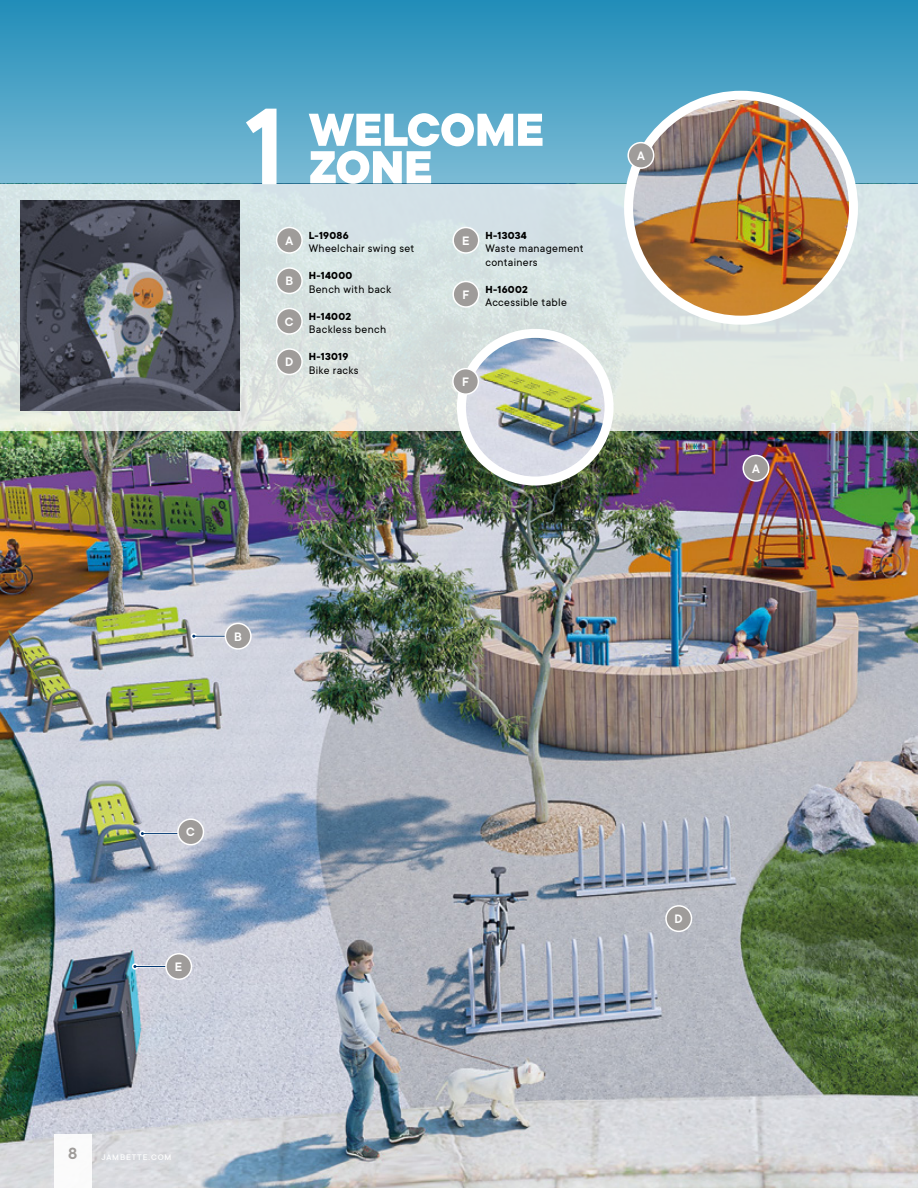
<style>
.page{position:relative;width:918px;height:1188px;background:#fff}
.page>*{position:absolute;margin:0;border:0;box-sizing:border-box;transform-origin:0 0}
.t1{font:600 120px "TT Commons";color:#fff}
.t2{font:800 51px "TT Commons";letter-spacing:-.015em;color:#fff}
.t3{font:600 18px "TT Commons";color:#9f9c9a}
.t4{font:600 13.5px "TT Commons";color:#fff}
.t5{font:12px/13.5px "TT Commons";letter-spacing:.025em;color:#000}
.t6{font:700 11.25px "TT Commons";letter-spacing:.025em;color:#000}
.t7{font:500 9px "TT Commons";letter-spacing:.1em;color:#fff}
</style>
<div class="page">
<img style="left:0;top:446px;width:918px;height:742px">
<svg style="left:0;top:0;width:918px;height:446px;background:#4c9ebd"></svg>
<div style="left:54px;top:1135px;width:38px;height:53px;background:#fff"></div>
<svg style="left:0;top:184px;width:918px;height:246px;background:#d9e3e2"></svg>
<div style="left:277px;top:227px;width:25px;height:26px;background:#9f9c9a;border-radius:50%"></div>
<div style="left:276px;top:227px;width:27px;height:27px;border:2px solid #fff;border-radius:50%"></div>
<div style="left:277px;top:268px;width:25px;height:25px;background:#9f9c9a;border-radius:50%"></div>
<div style="left:276px;top:267px;width:27px;height:27px;border:2px solid #fff;border-radius:50%"></div>
<div style="left:277px;top:308px;width:25px;height:26px;background:#9f9c9a;border-radius:50%"></div>
<div style="left:276px;top:308px;width:27px;height:27px;border:2px solid #fff;border-radius:50%"></div>
<div style="left:277px;top:349px;width:25px;height:25px;background:#9f9c9a;border-radius:50%"></div>
<div style="left:276px;top:348px;width:27px;height:27px;border:2px solid #fff;border-radius:50%"></div>
<div style="left:453px;top:227px;width:26px;height:26px;background:#9f9c9a;border-radius:50%"></div>
<div style="left:452px;top:227px;width:27px;height:27px;border:2px solid #fff;border-radius:50%"></div>
<div style="left:453px;top:281px;width:26px;height:26px;background:#9f9c9a;border-radius:50%"></div>
<div style="left:452px;top:281px;width:27px;height:27px;border:2px solid #fff;border-radius:50%"></div>
<div style="left:743px;top:455px;width:26px;height:26px;background:#9f9c9a;border-radius:50%"></div>
<div style="left:742px;top:455px;width:28px;height:27px;border:2px solid #fff;border-radius:50%"></div>
<div style="left:666px;top:906px;width:26px;height:25px;background:#9f9c9a;border-radius:50%"></div>
<div style="left:665px;top:905px;width:27px;height:27px;border:2px solid #fff;border-radius:50%"></div>
<img style="left:629px;top:95px;width:224px;height:225px;border-radius:112px">
<div style="left:624px;top:91px;width:234px;height:234px;border:9px solid #fff;border-radius:50%"></div>
<img style="left:461px;top:333px;width:148px;height:148px;border-radius:74px">
<div style="left:457px;top:329px;width:157px;height:157px;border:9px solid #fff;border-radius:50%"></div>
<div style="left:628px;top:143px;width:26px;height:25px;background:#9f9c9a;border-radius:50%"></div>
<div style="left:627px;top:142px;width:27px;height:27px;border:2px solid #fff;border-radius:50%"></div>
<div style="left:453px;top:369px;width:25px;height:25px;background:#9f9c9a;border-radius:50%"></div>
<div style="left:452px;top:368px;width:27px;height:27px;border:2px solid #fff;border-radius:50%"></div>
<img style="left:20px;top:201px;width:219px;height:210px">
<hr style="left:135px;top:965px;width:36px;height:3px;background:#fff">
<svg style="left:132px;top:963px;width:6px;height:7px"></svg>
<hr style="left:135px;top:966px;width:36px;height:1px;background:#003671">
<hr style="left:142px;top:832px;width:36px;height:3px;background:#fff">
<svg style="left:139px;top:830px;width:7px;height:7px"></svg>
<hr style="left:142px;top:833px;width:37px;height:1px;background:#003671">
<hr style="left:194px;top:635px;width:36px;height:2px;background:#fff">
<hr style="left:194px;top:636px;width:36px;height:1px;background:#003671">
<svg style="left:191px;top:633px;width:6px;height:6px"></svg>
<div style="left:166px;top:954px;width:25px;height:25px;background:#9f9c9a;border-radius:50%"></div>
<div style="left:165px;top:953px;width:27px;height:27px;border:2px solid #fff;border-radius:50%"></div>
<div style="left:178px;top:819px;width:25px;height:26px;background:#9f9c9a;border-radius:50%"></div>
<div style="left:177px;top:818px;width:27px;height:27px;border:2px solid #fff;border-radius:50%"></div>
<div style="left:225px;top:623px;width:26px;height:26px;background:#9f9c9a;border-radius:50%"></div>
<div style="left:225px;top:623px;width:27px;height:27px;border:2px solid #fff;border-radius:50%"></div>
<h1 class="t1" style="left:244px;top:70px;width:42px">1</h1>
<h2 class="t2" style="left:308px;top:95px;width:237px">WELCOME</h2>
<h2 class="t2" style="left:308px;top:133px;width:126px">ZONE</h2>
<p class="t4" style="left:637px;top:147px;width:9px">A</p>
<p class="t4" style="left:285px;top:232px;width:9px">A</p>
<p class="t4" style="left:285px;top:272px;width:9px">B</p>
<p class="t4" style="left:285px;top:313px;width:10px">C</p>
<p class="t4" style="left:285px;top:353px;width:10px">D</p>
<p class="t6" style="left:309px;top:228px;width:41px">L-19086</p>
<p class="t5" style="left:309px;top:241px;width:107px">Wheelchair swing set</p>
<p class="t6" style="left:309px;top:268px;width:45px">H-14000</p>
<p class="t5" style="left:309px;top:282px;width:84px">Bench with back</p>
<p class="t6" style="left:309px;top:309px;width:44px">H-14002</p>
<p class="t5" style="left:309px;top:322px;width:79px">Backless bench</p>
<p class="t6" style="left:309px;top:349px;width:41px">H-13019</p>
<p class="t5" style="left:309px;top:363px;width:51px">Bike racks</p>
<p class="t4" style="left:462px;top:232px;width:9px">E</p>
<p class="t4" style="left:462px;top:286px;width:8px">F</p>
<p class="t6" style="left:485px;top:228px;width:43px">H-13034</p>
<p class="t5" style="left:485px;top:241px;width:100px">Waste management containers</p>
<p class="t6" style="left:485px;top:282px;width:44px">H-16002</p>
<p class="t5" style="left:485px;top:295px;width:83px">Accessible table</p>
<p class="t4" style="left:462px;top:373px;width:8px">F</p>
<p class="t4" style="left:234px;top:628px;width:9px">B</p>
<p class="t4" style="left:752px;top:460px;width:9px">A</p>
<p class="t4" style="left:186px;top:824px;width:10px">C</p>
<p class="t4" style="left:175px;top:958px;width:9px">E</p>
<h3 class="t3" style="left:68px;top:1142px;width:11px">8</h3>
<p class="t7" style="left:101px;top:1151px;width:72px">JAMBETTE.COM</p>
<p class="t4" style="left:675px;top:910px;width:10px">D</p>
</div>
